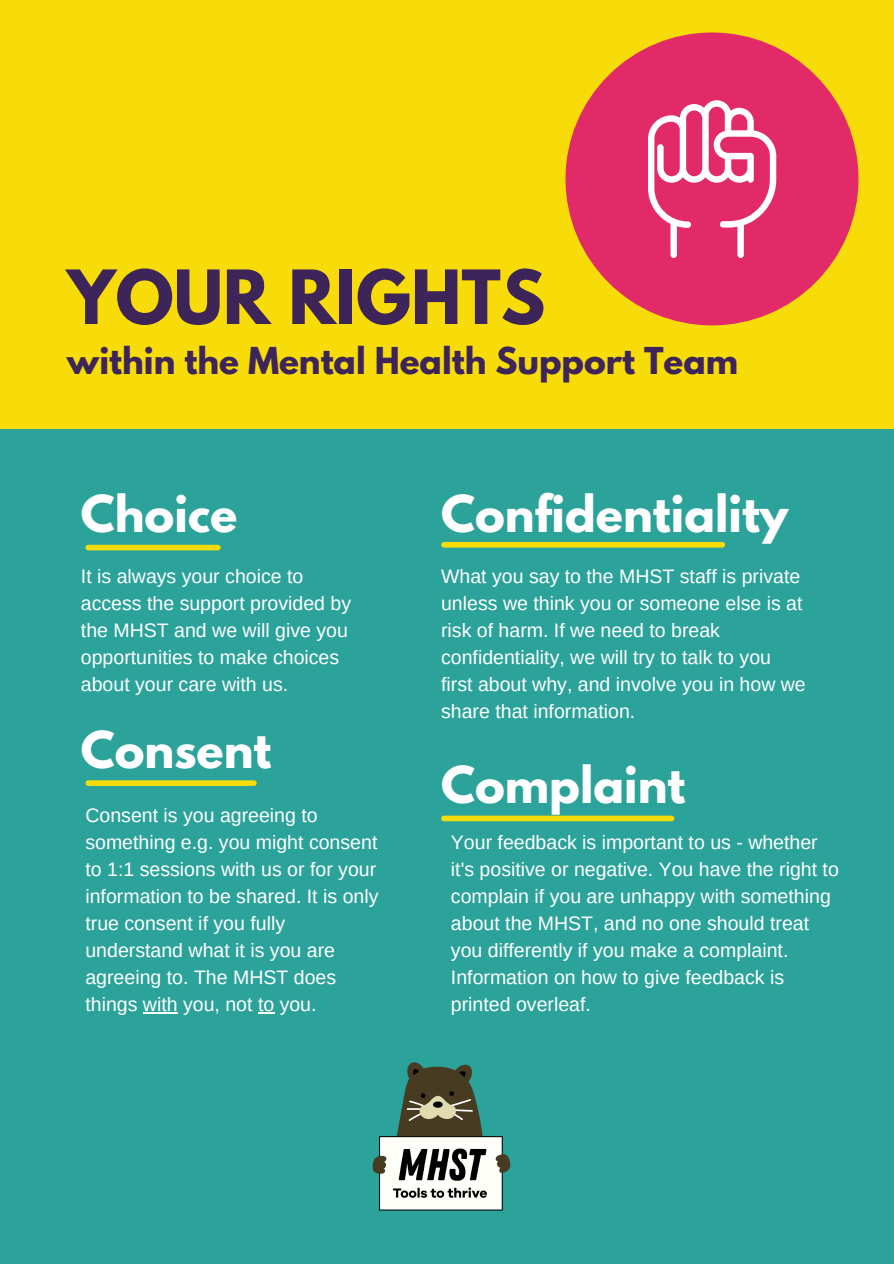
<style>
.page{position:relative;width:894px;height:1264px;background:#fff}
.page>*{position:absolute;margin:0;border:0;box-sizing:border-box;transform-origin:0 0}
.t1{font:700 66.15px "League Spartan";color:#3d2459}
.t2{font:700 45px "League Spartan";color:#fff}
.t3{font:700 32.85px "League Spartan";color:#3d2459}
.t4{font:19.5px/27px "Arimo";color:#fff}
</style>
<div class="page">
<div style="left:0;top:0;width:893px;height:1263px;background:#2ba29a"></div>
<div style="left:88px;top:545px;width:130px;height:5px;background:#f8dc09"></div>
<div style="left:444px;top:542px;width:278px;height:5px;background:#f8dc09"></div>
<div style="left:88px;top:780px;width:166px;height:6px;background:#f8dc09"></div>
<div style="left:444px;top:815px;width:227px;height:6px;background:#f8dc09"></div>
<div style="left:0;top:0;width:893px;height:428px;background:#f8dc09"></div>
<div style="left:565px;top:32px;width:293px;height:293px;background:#e12a67;border-radius:50%"></div>
<svg style="left:648px;top:100px;width:127px;height:158px"></svg>
<hr style="left:143px;top:1012px;width:35px;height:1px;background:#fff">
<svg style="left:258px;top:1012px;width:16px;height:1px"></svg>
<img style="left:372px;top:1062px;width:139px;height:149px">
<p class="t1" style="left:67px;top:264px;width:479px">YOUR RIGHTS</p>
<p class="t3" style="left:67px;top:344px;width:672px">within the Mental Health Support Team</p>
<p class="t2" style="left:81px;top:491px;width:158px">Choice</p>
<p class="t4" style="left:81px;top:562px;width:272px">It is always your choice to access the support provided by the MHST and we will give you opportunities to make choices about your care with us.</p>
<p class="t2" style="left:81px;top:728px;width:192px">Consent</p>
<p class="t4" style="left:85px;top:802px;width:294px">Consent is you agreeing to something e.g. you might consent to 1:1 sessions with us or for your information to be shared. It is only true consent if you fully understand what it is you are agreeing to. The MHST does things with you, not to you.</p>
<p class="t2" style="left:441px;top:491px;width:349px">Confidentiality</p>
<p class="t4" style="left:441px;top:562px;width:366px">What you say to the MHST staff is private unless we think you or someone else is at risk of harm. If we need to break confidentiality, we will try to talk to you first about why, and involve you in how we share that information.</p>
<p class="t2" style="left:441px;top:762px;width:246px">Complaint</p>
<p class="t4" style="left:451px;top:829px;width:389px">Your feedback is important to us - whether it's positive or negative. You have the right to complain if you are unhappy with something about the MHST, and no one should treat you differently if you make a complaint.<br>Information on how to give feedback is printed overleaf.</p>
</div>
